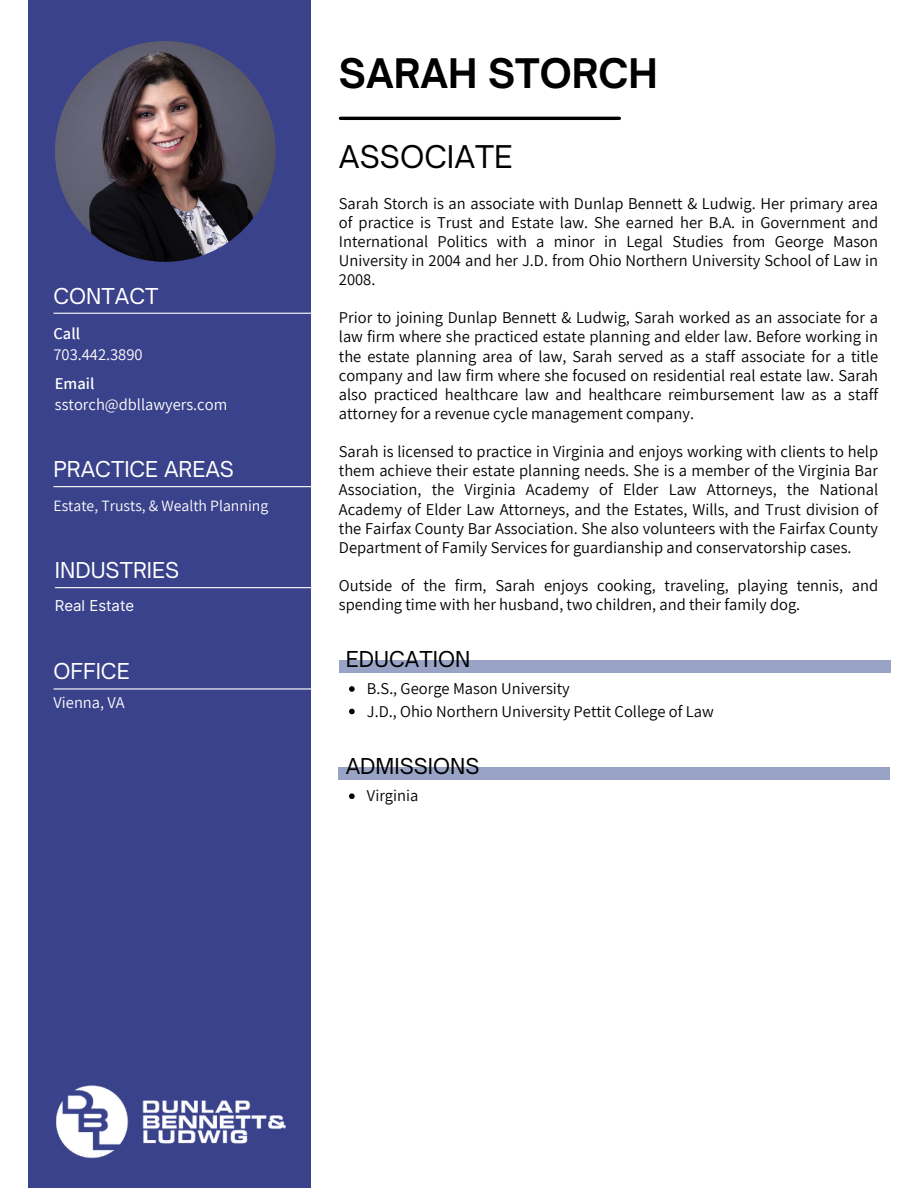
<style>
.page{position:relative;width:918px;height:1188px;background:#fff}
.page>*{position:absolute;margin:0;border:0;box-sizing:border-box;transform-origin:0 0}
.t1{font:700 39px "Open Sauce One";color:#000}
.t2{font:30px "Open Sauce One";color:#000}
.t3{font:21px "Open Sauce One";color:#fff}
.t4{font:21px "Open Sauce One";color:#000}
.t5{font:16.5px/19.2px "Assistant";color:#000;text-align:justify}
.t6{font:16.5px "Assistant";color:#fff}
.t7{font:600 16.5px "Assistant";color:#fff}
.t8{font:15.75px "Assistant";color:#fff}
.t9{font:15px "Inter";color:#fff}
</style>
<div class="page">
<div style="left:28px;top:0;width:283px;height:1188px;background:#39428a"></div>
<hr style="left:340px;top:117px;width:279px;height:3px;background:#000">
<img style="left:55px;top:41px;width:221px;height:221px;border-radius:50%">
<img style="left:56px;top:1085px;width:230px;height:74px">
<hr style="left:54px;top:313px;width:259px;height:1px;background:#fff">
<hr style="left:54px;top:486px;width:259px;height:1px;background:#fff">
<hr style="left:54px;top:688px;width:259px;height:2px;background:#fff">
<div style="left:339px;top:660px;width:551px;height:12px;background:#98a3c5"></div>
<div style="left:339px;top:767px;width:551px;height:12px;background:#98a3c5"></div>
<svg style="left:349px;top:686px;width:6px;height:6px"></svg>
<svg style="left:349px;top:709px;width:6px;height:5px"></svg>
<svg style="left:349px;top:793px;width:6px;height:6px"></svg>
<hr style="left:55px;top:587px;width:260px;height:1px;background:#fff">
<p class="t3" style="left:54px;top:282px;width:106px">CONTACT</p>
<p class="t7" style="left:54px;top:322px;width:28px">Call</p>
<p class="t6" style="left:54px;top:343px;width:91px">703.442.3890</p>
<p class="t7" style="left:55px;top:372px;width:41px">Email</p>
<p class="t6" style="left:55px;top:394px;width:174px">sstorch@dbllawyers.com</p>
<p class="t3" style="left:54px;top:455px;width:182px">PRACTICE AREAS</p>
<p class="t8" style="left:54px;top:495px;width:216px">Estate, Trusts, &amp; Wealth Planning</p>
<p class="t3" style="left:55px;top:556px;width:126px">INDUSTRIES</p>
<p class="t9" style="left:55px;top:595px;width:81px">Real Estate</p>
<p class="t3" style="left:54px;top:658px;width:78px">OFFICE</p>
<p class="t6" style="left:54px;top:691px;width:73px">Vienna, VA</p>
<h1 class="t1" style="left:339px;top:48px;width:320px">SARAH STORCH</h1>
<h2 class="t2" style="left:339px;top:137px;width:175px">ASSOCIATE</h2>
<p class="t5" style="left:339px;top:193px;width:541px">Sarah Storch is an associate with Dunlap Bennett &amp; Ludwig. Her primary area of practice is Trust and Estate law. She earned her B.A. in Government and International Politics with a minor in Legal Studies from George Mason University in 2004 and her J.D. from Ohio Northern University School of Law in 2008.</p>
<p class="t5" style="left:339px;top:307px;width:541px">Prior to joining Dunlap Bennett &amp; Ludwig, Sarah worked as an associate for a law firm where she practiced estate planning and elder law. Before working in the estate planning area of law, Sarah served as a staff associate for a title company and law firm where she focused on residential real estate law. Sarah also practiced healthcare law and healthcare reimbursement law as a staff attorney for a revenue cycle management company.</p>
<p class="t5" style="left:339px;top:441px;width:541px">Sarah is licensed to practice in Virginia and enjoys working with clients to help them achieve their estate planning needs. She is a member of the Virginia Bar Association, the Virginia Academy of Elder Law Attorneys, the National Academy of Elder Law Attorneys, and the Estates, Wills, and Trust division of the Fairfax County Bar Association. She also volunteers with the Fairfax County Department of Family Services for guardianship and conservatorship cases.</p>
<p class="t5" style="left:339px;top:575px;width:541px">Outside of the firm, Sarah enjoys cooking, traveling, playing tennis, and spending time with her husband, two children, and their family dog.</p>
<p class="t4" style="left:346px;top:645px;width:126px">EDUCATION</p>
<p class="t5" style="left:367px;top:677px;width:348px;line-height:22.5px">B.S., George Mason University<br>J.D., Ohio Northern University Pettit College of Law</p>
<p class="t4" style="left:346px;top:752px;width:135px">ADMISSIONS</p>
<p class="t5" style="left:367px;top:785px;width:53px">Virginia</p>
</div>
